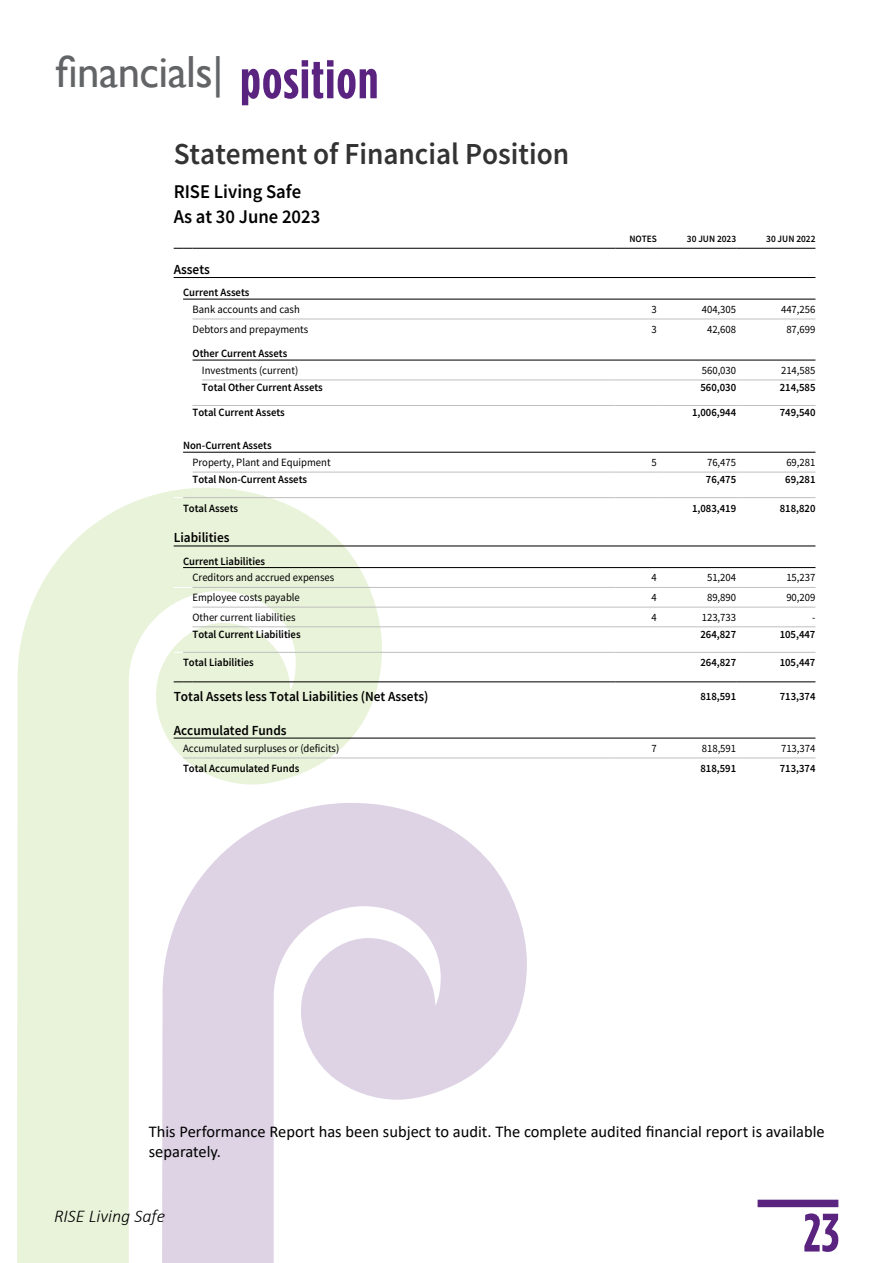
<style>
.page{position:relative;width:893px;height:1263px;background:#fff}
.page>*{position:absolute;margin:0;border:0;box-sizing:border-box;transform-origin:0 0}
.t1{font:700 54px "Gotham Condensed";color:#59237f}
.t2{font:45px "Gill Sans";letter-spacing:-.015em;color:#636466}
.t3{font:600 30.6px "Source Sans Pro";color:#333;scale:.96 1}
.t4{font:600 19.5px/25px "Source Sans Pro";color:#000;scale:.96 1}
.t5{font:italic 300 18px "Calibri";color:#000}
.t6{font:16.5px/19.8px "Calibri";color:#000}
.t7{font:600 13.95px "Source Sans Pro";color:#000;scale:.96 1}
.t8{font:11.1px "Source Sans Pro";color:#000;scale:.96 1}
.t9{font:600 11.1px "Source Sans Pro";color:#000;scale:.96 1}
.t10{font:600 9.75px "Source Sans Pro";color:#000;scale:.96 1}
.s1{font-family:"Gotham Condensed";font-weight:700;font-size:54px;color:#59237f}
</style>
<div class="page">
<svg style="left:17px;top:487px;width:365px;height:776px;fill:#e8f3d9"></svg>
<svg style="left:162px;top:803px;width:365px;height:460px;fill:#ded3e5"></svg>
<div style="left:758px;top:1200px;width:80px;height:7px;background:#59237f"></div>
<svg style="left:174px;top:248px;width:28px;height:1px"></svg>
<hr style="left:202px;top:248px;width:413px;height:1px;background:#000">
<hr style="left:615px;top:248px;width:42px;height:1px;background:#000">
<hr style="left:657px;top:248px;width:79px;height:1px;background:#000">
<hr style="left:736px;top:248px;width:79px;height:1px;background:#000">
<hr style="left:174px;top:277px;width:641px;height:1px;background:#000">
<hr style="left:183px;top:299px;width:632px;height:1px;background:#000">
<hr style="left:202px;top:319px;width:413px;height:1px;background:#c0c0c0">
<hr style="left:615px;top:319px;width:42px;height:1px;background:#c0c0c0">
<hr style="left:657px;top:319px;width:79px;height:1px;background:#c0c0c0">
<hr style="left:736px;top:319px;width:79px;height:1px;background:#c0c0c0">
<hr style="left:193px;top:360px;width:622px;height:1px;background:#000">
<hr style="left:202px;top:380px;width:413px;height:1px;background:#c0c0c0">
<hr style="left:615px;top:380px;width:42px;height:1px;background:#c0c0c0">
<hr style="left:657px;top:380px;width:79px;height:1px;background:#c0c0c0">
<hr style="left:736px;top:380px;width:79px;height:1px;background:#c0c0c0">
<hr style="left:202px;top:405px;width:413px;height:1px;background:#c0c0c0">
<hr style="left:615px;top:405px;width:42px;height:1px;background:#c0c0c0">
<hr style="left:657px;top:405px;width:79px;height:1px;background:#c0c0c0">
<hr style="left:736px;top:405px;width:79px;height:1px;background:#c0c0c0">
<hr style="left:183px;top:452px;width:632px;height:1px;background:#000">
<hr style="left:202px;top:472px;width:413px;height:1px;background:#c0c0c0">
<hr style="left:615px;top:472px;width:42px;height:1px;background:#c0c0c0">
<hr style="left:657px;top:472px;width:79px;height:1px;background:#c0c0c0">
<hr style="left:736px;top:472px;width:79px;height:1px;background:#c0c0c0">
<svg style="left:174px;top:497px;width:28px;height:1px"></svg>
<hr style="left:202px;top:497px;width:413px;height:1px;background:#c0c0c0">
<hr style="left:615px;top:497px;width:42px;height:1px;background:#c0c0c0">
<hr style="left:657px;top:497px;width:79px;height:1px;background:#c0c0c0">
<hr style="left:736px;top:497px;width:79px;height:1px;background:#c0c0c0">
<hr style="left:174px;top:546px;width:641px;height:1px;background:#000">
<hr style="left:183px;top:567px;width:632px;height:1px;background:#000">
<svg style="left:174px;top:587px;width:28px;height:1px"></svg>
<hr style="left:202px;top:587px;width:413px;height:1px;background:#c0c0c0">
<hr style="left:615px;top:587px;width:42px;height:1px;background:#c0c0c0">
<hr style="left:657px;top:587px;width:79px;height:1px;background:#c0c0c0">
<hr style="left:736px;top:587px;width:79px;height:1px;background:#c0c0c0">
<svg style="left:174px;top:607px;width:28px;height:1px"></svg>
<hr style="left:202px;top:607px;width:413px;height:1px;background:#c0c0c0">
<hr style="left:615px;top:607px;width:42px;height:1px;background:#c0c0c0">
<hr style="left:657px;top:607px;width:79px;height:1px;background:#c0c0c0">
<hr style="left:736px;top:607px;width:79px;height:1px;background:#c0c0c0">
<svg style="left:174px;top:626px;width:28px;height:1px"></svg>
<hr style="left:202px;top:626px;width:413px;height:1px;background:#c0c0c0">
<hr style="left:615px;top:626px;width:42px;height:1px;background:#c0c0c0">
<hr style="left:657px;top:626px;width:79px;height:1px;background:#c0c0c0">
<hr style="left:736px;top:626px;width:79px;height:1px;background:#c0c0c0">
<svg style="left:174px;top:652px;width:28px;height:1px"></svg>
<hr style="left:202px;top:652px;width:413px;height:1px;background:#c0c0c0">
<hr style="left:615px;top:652px;width:42px;height:1px;background:#c0c0c0">
<hr style="left:657px;top:652px;width:79px;height:1px;background:#c0c0c0">
<hr style="left:736px;top:652px;width:79px;height:1px;background:#c0c0c0">
<svg style="left:174px;top:682px;width:28px;height:1px"></svg>
<hr style="left:202px;top:682px;width:413px;height:1px;background:#000">
<hr style="left:615px;top:682px;width:42px;height:1px;background:#000">
<hr style="left:657px;top:682px;width:79px;height:1px;background:#000">
<hr style="left:736px;top:682px;width:79px;height:1px;background:#000">
<hr style="left:174px;top:738px;width:641px;height:1px;background:#000">
<svg style="left:174px;top:757px;width:28px;height:2px"></svg>
<hr style="left:202px;top:758px;width:413px;height:1px;background:#c0c0c0">
<hr style="left:615px;top:758px;width:42px;height:1px;background:#c0c0c0">
<hr style="left:657px;top:758px;width:79px;height:1px;background:#c0c0c0">
<hr style="left:736px;top:758px;width:79px;height:1px;background:#c0c0c0">
<h2 class="t2" style="left:56px;top:46px;width:324px">financials| <span class="s1">position</span></h2>
<h3 class="t3" style="left:174px;top:133px;width:414px">Statement of Financial Position</h3>
<h3 class="t4" style="left:174px;top:179px;width:154px">RISE Living Safe<br>As at 30 June 2023</h3>
<p class="t10" style="left:629px;top:232px;width:30px">NOTES</p>
<p class="t10" style="left:687px;top:232px;width:53px">30 JUN 2023</p>
<p class="t10" style="left:766px;top:232px;width:53px">30 JUN 2022</p>
<p class="t7" style="left:174px;top:260px;width:39px">Assets</p>
<p class="t9" style="left:183px;top:285px;width:71px">Current Assets</p>
<p class="t8" style="left:193px;top:302px;width:113px">Bank accounts and cash</p>
<p class="t8" style="left:652px;top:302px;width:7px">3</p>
<p class="t8" style="left:702px;top:302px;width:37px">404,305</p>
<p class="t8" style="left:781px;top:302px;width:37px">447,256</p>
<p class="t8" style="left:193px;top:322px;width:122px">Debtors and prepayments</p>
<p class="t8" style="left:652px;top:322px;width:7px">3</p>
<p class="t8" style="left:707px;top:322px;width:32px">42,608</p>
<p class="t8" style="left:786px;top:322px;width:32px">87,699</p>
<p class="t9" style="left:193px;top:346px;width:100px">Other Current Assets</p>
<p class="t8" style="left:202px;top:363px;width:102px">Investments (current)</p>
<p class="t8" style="left:702px;top:363px;width:37px">560,030</p>
<p class="t8" style="left:781px;top:363px;width:37px">214,585</p>
<p class="t9" style="left:202px;top:380px;width:127px">Total Other Current Assets</p>
<p class="t9" style="left:700px;top:380px;width:39px">560,030</p>
<p class="t9" style="left:780px;top:380px;width:39px">214,585</p>
<p class="t9" style="left:193px;top:405px;width:98px">Total Current Assets</p>
<p class="t9" style="left:692px;top:405px;width:47px">1,006,944</p>
<p class="t9" style="left:780px;top:405px;width:39px">749,540</p>
<p class="t9" style="left:183px;top:438px;width:94px">Non-Current Assets</p>
<p class="t8" style="left:193px;top:455px;width:145px">Property, Plant and Equipment</p>
<p class="t8" style="left:652px;top:455px;width:7px">5</p>
<p class="t8" style="left:707px;top:455px;width:32px">76,475</p>
<p class="t8" style="left:786px;top:455px;width:32px">69,281</p>
<p class="t9" style="left:193px;top:472px;width:121px">Total Non-Current Assets</p>
<p class="t9" style="left:706px;top:472px;width:33px">76,475</p>
<p class="t9" style="left:785px;top:472px;width:33px">69,281</p>
<p class="t9" style="left:183px;top:500px;width:59px">Total Assets</p>
<p class="t9" style="left:692px;top:500px;width:47px">1,083,419</p>
<p class="t9" style="left:780px;top:500px;width:39px">818,820</p>
<p class="t7" style="left:174px;top:529px;width:60px">Liabilities</p>
<p class="t9" style="left:183px;top:554px;width:87px">Current Liabilities</p>
<p class="t8" style="left:193px;top:571px;width:149px">Creditors and accrued expenses</p>
<p class="t8" style="left:652px;top:571px;width:7px">4</p>
<p class="t8" style="left:707px;top:571px;width:32px">51,204</p>
<p class="t8" style="left:786px;top:571px;width:32px">15,237</p>
<p class="t8" style="left:193px;top:590px;width:113px">Employee costs payable</p>
<p class="t8" style="left:652px;top:590px;width:7px">4</p>
<p class="t8" style="left:707px;top:590px;width:32px">89,890</p>
<p class="t8" style="left:786px;top:590px;width:32px">90,209</p>
<p class="t8" style="left:193px;top:610px;width:109px">Other current liabilities</p>
<p class="t8" style="left:652px;top:610px;width:7px">4</p>
<p class="t8" style="left:702px;top:610px;width:37px">123,733</p>
<p class="t8" style="left:812px;top:610px;width:5px">-</p>
<p class="t9" style="left:193px;top:627px;width:114px">Total Current Liabilities</p>
<p class="t9" style="left:700px;top:627px;width:39px">264,827</p>
<p class="t9" style="left:780px;top:627px;width:39px">105,447</p>
<p class="t9" style="left:183px;top:655px;width:75px">Total Liabilities</p>
<p class="t9" style="left:700px;top:655px;width:39px">264,827</p>
<p class="t9" style="left:780px;top:655px;width:39px">105,447</p>
<p class="t7" style="left:174px;top:687px;width:267px">Total Assets less Total Liabilities (Net Assets)</p>
<p class="t9" style="left:700px;top:689px;width:39px">818,591</p>
<p class="t9" style="left:780px;top:689px;width:39px">713,374</p>
<p class="t7" style="left:174px;top:721px;width:119px">Accumulated Funds</p>
<p class="t8" style="left:183px;top:741px;width:164px">Accumulated surpluses or (deficits)</p>
<p class="t8" style="left:652px;top:741px;width:7px">7</p>
<p class="t8" style="left:702px;top:741px;width:37px">818,591</p>
<p class="t8" style="left:781px;top:741px;width:37px">713,374</p>
<p class="t9" style="left:183px;top:761px;width:123px">Total Accumulated Funds</p>
<p class="t9" style="left:700px;top:761px;width:39px">818,591</p>
<p class="t9" style="left:780px;top:761px;width:39px">713,374</p>
<p class="t8" style="left:174px;top:1121px;width:281px">conjunction with the attached Independent Auditors Report.</p>
<h3 class="t6" style="left:149px;top:1121px;width:677px">This Performance Report has been subject to audit. The complete audited financial report is available separately.</h3>
<h3 class="t5" style="left:54px;top:1205px;width:113px">RISE Living Safe</h3>
<h1 class="t1" style="left:803px;top:1201px;width:38px">23</h1>
</div>
